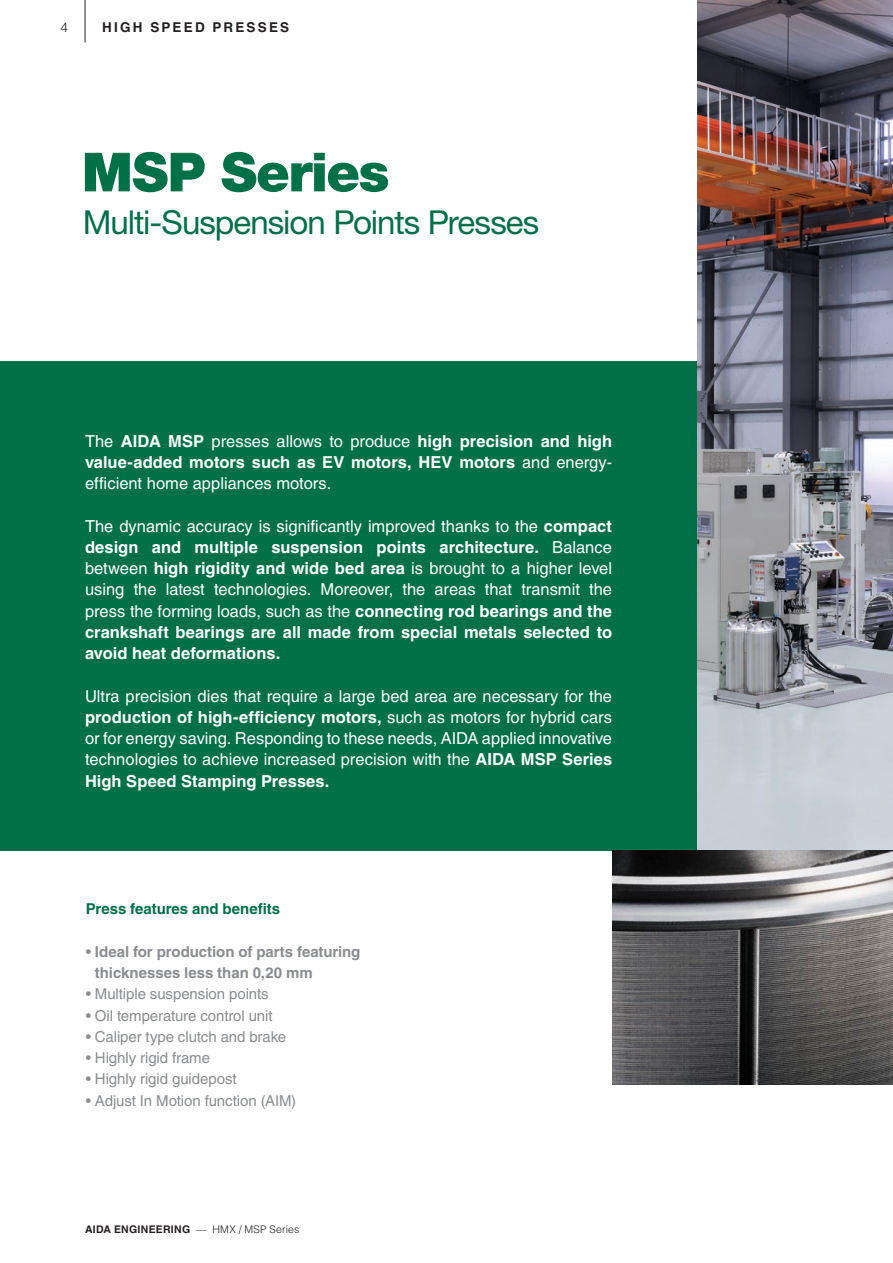
<style>
.page{position:relative;width:893px;height:1263px;background:#fff}
.page>*{position:absolute;margin:0;border:0;box-sizing:border-box;transform-origin:0 0}
.t1{font:900 54px "Helvetica Neue LT Std";letter-spacing:-.025em;color:#007049}
.t2{font:33px "Helvetica Neue LT Std";letter-spacing:-.03em;color:#007049}
.t3{font:700 16.5px/21.3px "Helvetica LT Std";color:#fff;text-align:justify}
.t4{font:16.5px/21.3px "Helvetica LT Std";color:#fff;text-align:justify}
.t5{font:15px "Helvetica LT Std";letter-spacing:-.005em;color:#8a8c8f}
.t6{font:700 15px/21.3px "Helvetica LT Std";letter-spacing:-.005em;color:#8a8c8f}
.t7{font:700 15px "Helvetica LT Std";color:#007049}
.t8{font:700 13.5px "Helvetica LT Std";letter-spacing:.16em;color:#231f20}
.t9{font:300 13.5px "Helvetica LT Std";color:#231f20}
.t10{font:700 10.5px "Helvetica LT Std";letter-spacing:.025em;color:#231f20}
.s1{font-weight:400}
.s2{font-weight:700}
.s3{font-weight:300}
</style>
<div class="page">
<div style="left:0;top:361px;width:893px;height:489px;background:#007049"></div>
<img style="left:697px;top:0;width:196px;height:850px">
<img style="left:612px;top:850px;width:281px;height:234px">
<hr style="left:85px;top:0;width:1px;height:43px;background:#231f20">
<p class="t9" style="left:61px;top:19px;width:9px">4</p>
<p class="t8" style="left:102px;top:19px;width:189px">HIGH SPEED PRESSES</p>
<h1 class="t1" style="left:82px;top:140px;width:309px">MSP Series</h1>
<h2 class="t2" style="left:83px;top:202px;width:458px">Multi-Suspension Points Presses</h2>
<p class="t3" style="left:85px;top:430px;width:529px"><span class="s1">The</span> AIDA MSP <span class="s1">presses allows to produce</span> high precision and high value-added motors such as EV motors, HEV motors <span class="s1">and energy&shy;efficient home appliances motors.</span></p>
<p class="t3" style="left:85px;top:515px;width:529px"><span class="s1">The dynamic accuracy is significantly improved thanks to the</span> compact design and multiple suspension points architecture. <span class="s1">Balance between</span> high rigidity and wide bed area <span class="s1">is brought to a higher level using the latest technologies. Moreover, the areas that transmit the press the forming loads, such as the</span> connecting rod bearings and the crankshaft bearings are all made from special metals selected to avoid heat deformations.</p>
<p class="t4" style="left:85px;top:685px;width:529px">Ultra precision dies that require a large bed area are necessary for the <span class="s2">production of high-efficiency motors,</span> such as motors for hybrid cars or for energy saving. Responding to these needs, AIDA applied innovative technologies to achieve increased precision with the <span class="s2">AIDA MSP Series High Speed Stamping Presses.</span></p>
<p class="t7" style="left:86px;top:900px;width:196px">Press features and benefits</p>
<p class="t6" style="left:95px;top:941px;width:267px;text-indent:-9px"><span class="s1">•</span> Ideal for production of parts featuring thicknesses less than 0,20 mm</p>
<p class="t5" style="left:86px;top:985px;width:184px">• Multiple suspension points</p>
<p class="t5" style="left:86px;top:1006px;width:188px">• Oil temperature control unit</p>
<p class="t5" style="left:86px;top:1028px;width:202px">• Caliper type clutch and brake</p>
<p class="t5" style="left:86px;top:1049px;width:126px">• Highly rigid frame</p>
<p class="t5" style="left:86px;top:1070px;width:152px">• Highly rigid guidepost</p>
<p class="t5" style="left:86px;top:1092px;width:212px">• Adjust In Motion function (AIM)</p>
<p class="t10" style="left:85px;top:1223px;width:216px">AIDA ENGINEERING <span class="s3">— HMX / MSP Series</span></p>
</div>
